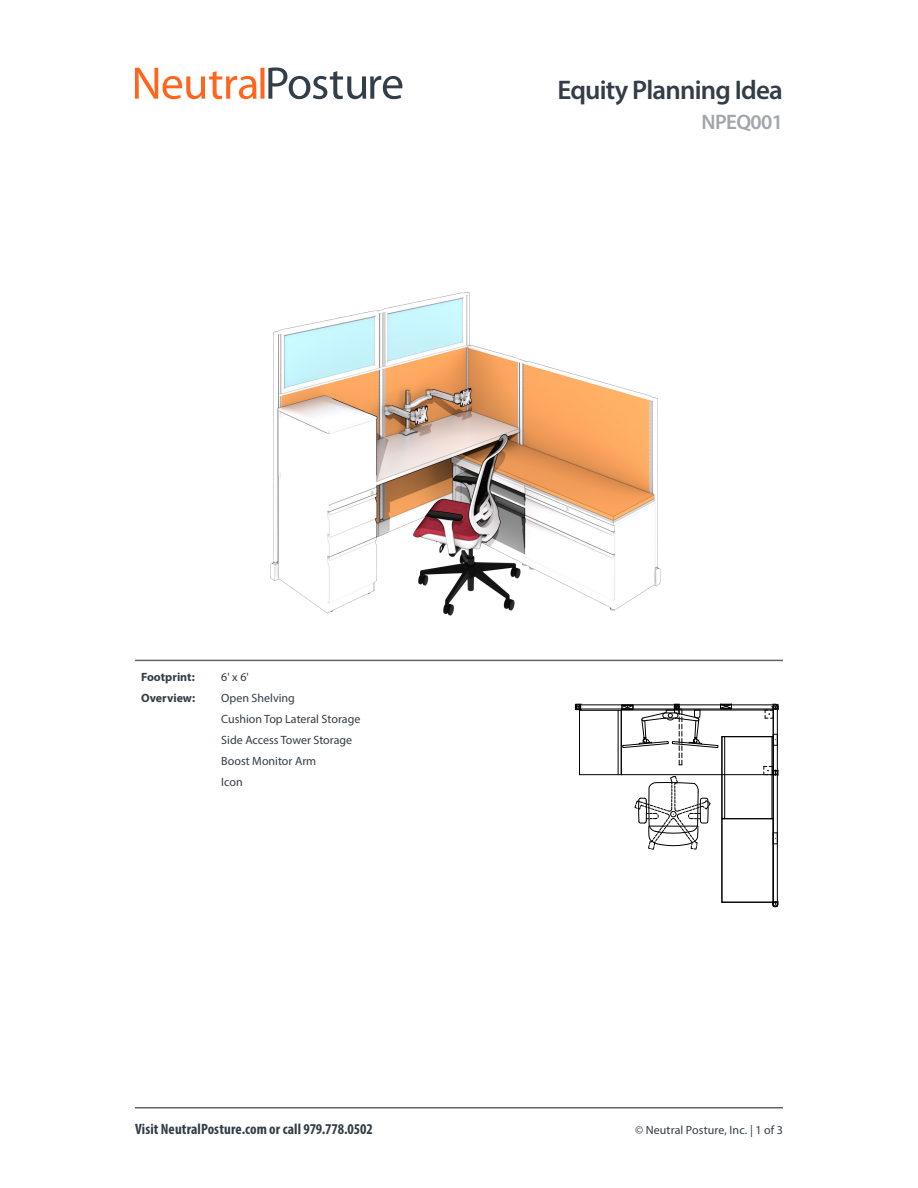
<style>
.page{position:relative;width:918px;height:1188px;background:#fff}
.page>*{position:absolute;margin:0;border:0;box-sizing:border-box;transform-origin:0 0}
.t1{font:600 27px "Myriad Pro";letter-spacing:-.03em;color:#343c45}
.t2{font:600 21px "Myriad Pro";letter-spacing:-.03em;color:#a2a5aa}
.t3{font:700 condensed 15px "Myriad Pro";letter-spacing:.005em;color:#323d46}
.t4{font:12px "Myriad Pro";color:#323d46}
.t5{font:700 12px "Myriad Pro";color:#323d46}
</style>
<div class="page">
<svg style="left:135px;top:68px;width:122px;height:31px"></svg>
<div style="left:260px;top:68px;width:5px;height:31px;background:#ff651c"></div>
<svg style="left:268px;top:68px;width:134px;height:31px"></svg>
<hr style="left:135px;top:660px;width:648px;height:1px;background:#5c646c">
<hr style="left:135px;top:1107px;width:648px;height:1px;background:#5c646c">
<svg style="left:575px;top:703px;width:204px;height:204px"></svg>
<img style="left:270px;top:292px;width:391px;height:324px">
<h1 class="t1" style="left:557px;top:72px;width:227px">Equity Planning Idea</h1>
<h2 class="t2" style="left:701px;top:108px;width:83px">NPEQ001</h2>
<p class="t5" style="left:141px;top:669px;width:55px">Footprint:</p>
<p class="t4" style="left:221px;top:669px;width:29px">6' x 6'</p>
<p class="t5" style="left:141px;top:690px;width:56px">Overview:</p>
<p class="t4" style="left:221px;top:690px;width:75px">Open Shelving</p>
<p class="t4" style="left:221px;top:711px;width:141px">Cushion Top Lateral Storage</p>
<p class="t4" style="left:221px;top:732px;width:132px">Side Access Tower Storage</p>
<p class="t4" style="left:221px;top:753px;width:97px">Boost Monitor Arm</p>
<p class="t4" style="left:221px;top:774px;width:23px">Icon</p>
<p class="t3" style="left:135px;top:1120px;width:239px">Visit NeutralPosture.com or call 979.778.0502</p>
<p class="t4" style="left:635px;top:1123px;width:149px">© Neutral Posture, Inc. | 1 of 3</p>
</div>
